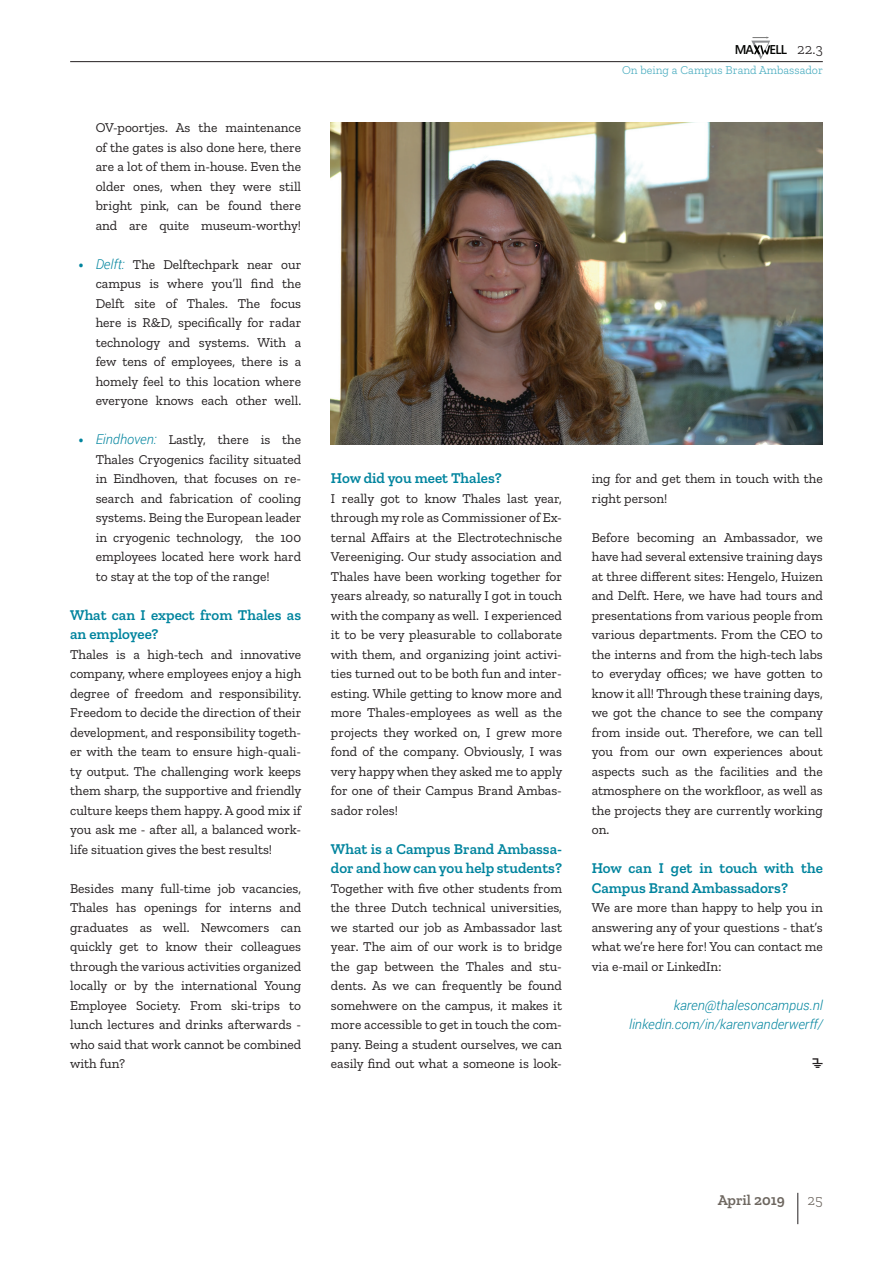
<style>
.page{position:relative;width:893px;height:1263px;background:#fff}
.page>*{position:absolute;margin:0;border:0;box-sizing:border-box;transform-origin:0 0}
.p-text-subheader{font:600 15px/19.5px "Zilla Slab";color:#00849e}
.p-footer-basis{font:600 15px "Zilla Slab";color:#6d665f}
.p-footer-number-R{font:300 15px "Zilla Slab";color:#6d665f}
.p-text-body{font:13.5px/19.5px "Zilla Slab";color:#231f20;text-align:justify}
.p-text-caption{font:italic 300 13.5px "Roboto";color:#00849e}
.p-text-body-2{font:13.5px "Maxwell";color:#231f20}
.t1{font:600 12.75px "Segoe UI";color:#040503}
.p-header-subtitle-R{font:300 12px "Zilla Slab";color:#46aabe}
.s1{font-family:"Assistant";font-weight:700;color:#00849e}
.s2{font-family:"Roboto";font-weight:300;font-style:italic;color:#00849e}
.s3{font-family:"Zilla Slab";font-weight:300;font-size:15px;color:#231f20}
</style>
<div class="page">
<hr style="left:70px;top:61px;width:753px;height:1px;background:#231f20">
<img style="left:331px;top:122px;width:492px;height:322px">
<svg style="left:751px;top:37px;width:19px;height:22px"></svg>
<hr style="left:797px;top:1193px;width:1px;height:31px;background:#231f20">
<p class="p-text-body" style="left:96px;top:118px;width:207px">OV-poortjes. As the maintenance of the gates is also done here, there are a lot of them in-house. Even the older ones, when they were still bright pink, can be found there and are quite museum-worthy!</p>
<p class="p-text-body" style="left:96px;top:254px;width:207px;text-indent:-17px"><span class="s1">•</span> <span class="s2">Delft:</span> The Delftechpark near our campus is where you’ll find the Delft site of Thales. The focus here is R&amp;D, specifically for radar technology and systems. With a few tens of employees, there is a homely feel to this location where everyone knows each other well.</p>
<p class="p-text-body" style="left:96px;top:430px;width:207px;text-indent:-17px"><span class="s1">•</span> <span class="s2">Eindhoven:</span> Lastly, there is the Thales Cryogenics facility situated in Eindhoven, that focuses on re&shy;search and fabrication of cooling systems. Being the European leader in cryogenic technology, the 100 employees located here work hard to stay at the top of the range!</p>
<p class="p-text-subheader" style="left:70px;top:605px;width:233px">What can I expect from Thales as an employee?</p>
<p class="p-text-body" style="left:70px;top:644px;width:233px">Thales is a high-tech and innovative company, where employees enjoy a high degree of freedom and responsibility.<br>Freedom to decide the direction of their development, and responsibility togeth&shy;er with the team to ensure high-quali&shy;ty output. The challenging work keeps them sharp, the supportive and friendly culture keeps them happy. A good mix if you ask me - after all, a balanced work&shy;life situation gives the best results!</p>
<p class="p-text-body" style="left:70px;top:878px;width:233px">Besides many full-time job vacancies, Thales has openings for interns and graduates as well. Newcomers can quickly get to know their colleagues through the various activities organized locally or by the international Young Employee Society. From ski-trips to lunch lectures and drinks afterwards - who said that work cannot be combined with fun?</p>
<p class="p-text-subheader" style="left:331px;top:468px;width:172px">How did you meet Thales?</p>
<p class="p-text-body" style="left:331px;top:488px;width:233px">I really got to know Thales last year, through my role as Commissioner of Ex&shy;ternal Affairs at the Electrotechnische Vereeniging. Our study association and Thales have been working together for years already, so naturally I got in touch with the company as well. I experienced it to be very pleasurable to collaborate with them, and organizing joint activi&shy;ties turned out to be both fun and inter&shy;esting. While getting to know more and more Thales-employees as well as the projects they worked on, I grew more fond of the company. Obviously, I was very happy when they asked me to apply for one of their Campus Brand Ambas&shy;sador roles!</p>
<p class="p-text-subheader" style="left:331px;top:839px;width:233px">What is a Campus Brand Ambassa&shy;dor and how can you help students?</p>
<p class="p-text-body" style="left:331px;top:878px;width:233px">Together with five other students from the three Dutch technical universities, we started our job as Ambassador last year. The aim of our work is to bridge the gap between the Thales and stu&shy;dents. As we can frequently be found somehwere on the campus, it makes it more accessible to get in touch the com&shy;pany. Being a student ourselves, we can easily find out what a someone is look-</p>
<p class="t1" style="left:735px;top:38px;width:89px">MA ELL <span class="s3">22.3</span></p>
<p class="p-header-subtitle-R" style="left:622px;top:63px;width:202px">On being a Campus Brand Ambassador</p>
<p class="p-text-body" style="left:592px;top:469px;width:233px">ing for and get them in touch with the right person!</p>
<p class="p-text-body" style="left:592px;top:527px;width:233px">Before becoming an Ambassador, we have had several extensive training days at three different sites: Hengelo, Huizen and Delft. Here, we have had tours and presentations from various people from various departments. From the CEO to the interns and from the high-tech labs to everyday offices; we have gotten to know it all! Through these training days, we got the chance to see the company from inside out. Therefore, we can tell you from our own experiences about aspects such as the facilities and the atmosphere on the workfloor, as well as the projects they are currently working on.</p>
<p class="p-text-subheader" style="left:592px;top:858px;width:233px">How can I get in touch with the<br>Campus Brand Ambassadors?</p>
<p class="p-text-body" style="left:592px;top:898px;width:233px">We are more than happy to help you in answering any of your questions - that’s what we’re here for! You can contact me via e-mail or LinkedIn:</p>
<p class="p-text-caption" style="left:674px;top:995px;width:150px">karen@thalesoncampus.nl</p>
<p class="p-text-caption" style="left:629px;top:1015px;width:195px">linkedin.com/in/karenvanderwerff/</p>
<p class="p-text-body-2" style="left:815px;top:1057px;width:9px">Ê</p>
<p class="p-footer-basis" style="left:718px;top:1191px;width:69px">April 2019</p>
<p class="p-footer-number-R" style="left:807px;top:1191px;width:17px">25</p>
</div>
